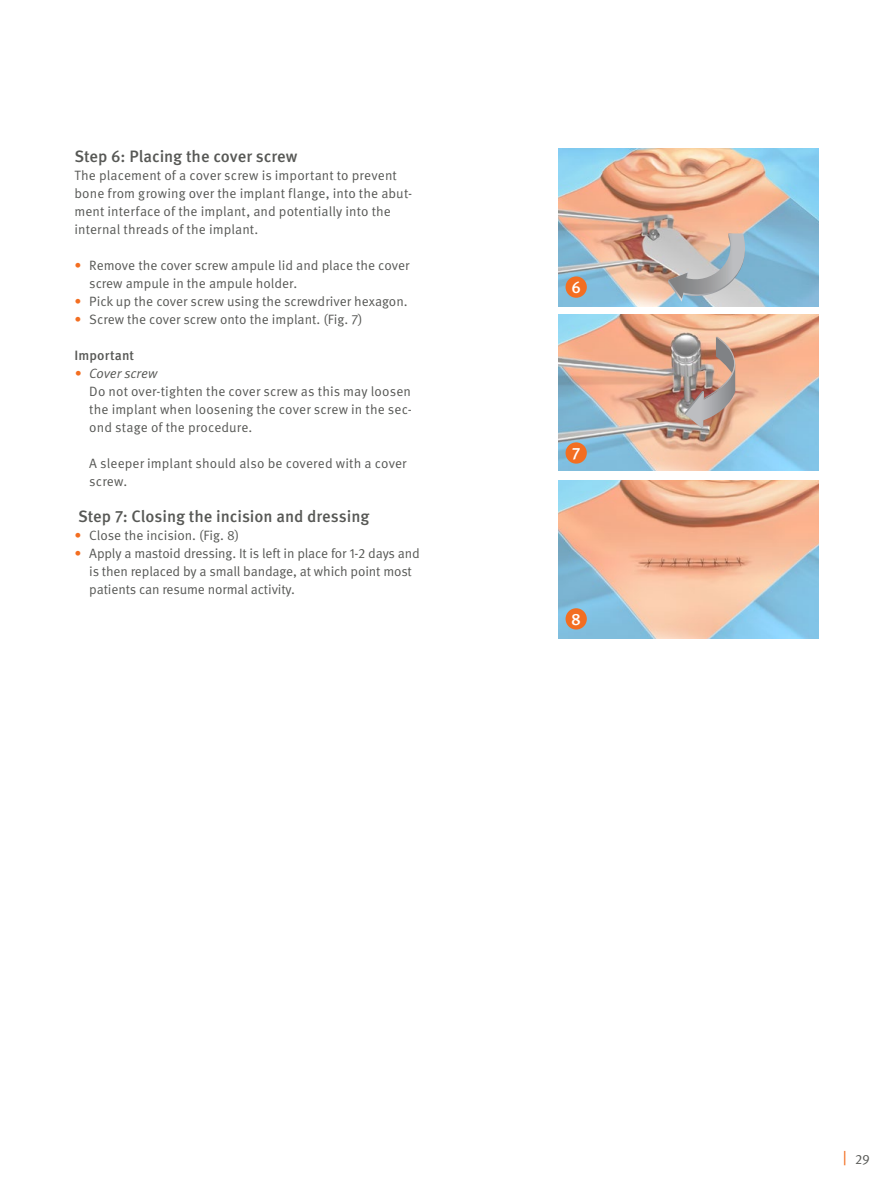
<style>
.page{position:relative;width:893px;height:1191px;background:#fff}
.page>*{position:absolute;margin:0;border:0;box-sizing:border-box;transform-origin:0 0}
.t1{font:500 16.5px "Meta Pro OM";letter-spacing:-.005em;color:#575855}
.t2{font:500 16.5px "Meta Pro OM";color:#fff}
.t3{font:13.5px/18px "Meta Pro OM";color:#575855}
.t4{font:500 13.5px "Meta Pro OM";letter-spacing:.01em;color:#575855}
.s1{color:#f36e21}
.s2{font-style:italic;color:#f36e21}
.s3{font-style:italic}
</style>
<div class="page">
<img style="left:558px;top:149px;width:261px;height:157px">
<img style="left:558px;top:315px;width:261px;height:155px">
<img style="left:558px;top:480px;width:261px;height:158px">
<svg style="left:668px;top:233px;width:80px;height:69px;background:#b8b7b6"></svg>
<img style="left:684px;top:337px;width:55px;height:92px">
<div style="left:566px;top:442px;width:21px;height:21px;background:#f36e21;border-radius:50%"></div>
<div style="left:566px;top:608px;width:21px;height:21px;background:#f36e21;border-radius:50%"></div>
<div style="left:566px;top:276px;width:21px;height:22px;background:#f36e21;border-radius:50%"></div>
<p class="t1" style="left:74px;top:146px;width:225px">Step 6: Placing the cover screw</p>
<p class="t3" style="left:74px;top:166px;width:339px">The placement of a cover screw is important to prevent bone from growing over the implant flange, into the abut&shy;ment interface of the implant, and potentially into the internal threads of the implant.</p>
<p class="t3" style="left:89px;top:256px;width:322px;text-indent:-15px"><span class="s1">•</span> Remove the cover screw ampule lid and place the cover screw ampule in the ampule holder.</p>
<p class="t3" style="left:74px;top:292px;width:335px"><span class="s1">•</span> Pick up the cover screw using the screwdriver hexagon.</p>
<p class="t3" style="left:74px;top:310px;width:290px"><span class="s1">•</span> Screw the cover screw onto the implant. (Fig. 7)</p>
<p class="t4" style="left:74px;top:347px;width:61px">Important</p>
<p class="t3" style="left:89px;top:364px;width:324px;text-indent:-15px"><span class="s2">•</span> <span class="s3">Cover screw<br></span>Do not over-tighten the cover screw as this may loosen the implant when loosening the cover screw in the sec&shy;ond stage of the procedure.</p>
<p class="t3" style="left:89px;top:454px;width:319px">A sleeper implant should also be covered with a cover screw.</p>
<p class="t1" style="left:78px;top:506px;width:293px">Step 7: Closing the incision and dressing</p>
<p class="t3" style="left:74px;top:526px;width:166px"><span class="s1">•</span> Close the incision. (Fig. 8)</p>
<p class="t3" style="left:89px;top:544px;width:332px;text-indent:-15px"><span class="s1">•</span> Apply a mastoid dressing. It is left in place for 1-2 days and is then replaced by a small bandage, at which point most patients can resume normal activity.</p>
<p class="t2" style="left:571px;top:277px;width:11px">6</p>
<p class="t2" style="left:572px;top:443px;width:10px">7</p>
<p class="t2" style="left:571px;top:608px;width:11px">8</p>
<p class="t3" style="left:855px;top:1150px;width:16px">29</p>
</div>
